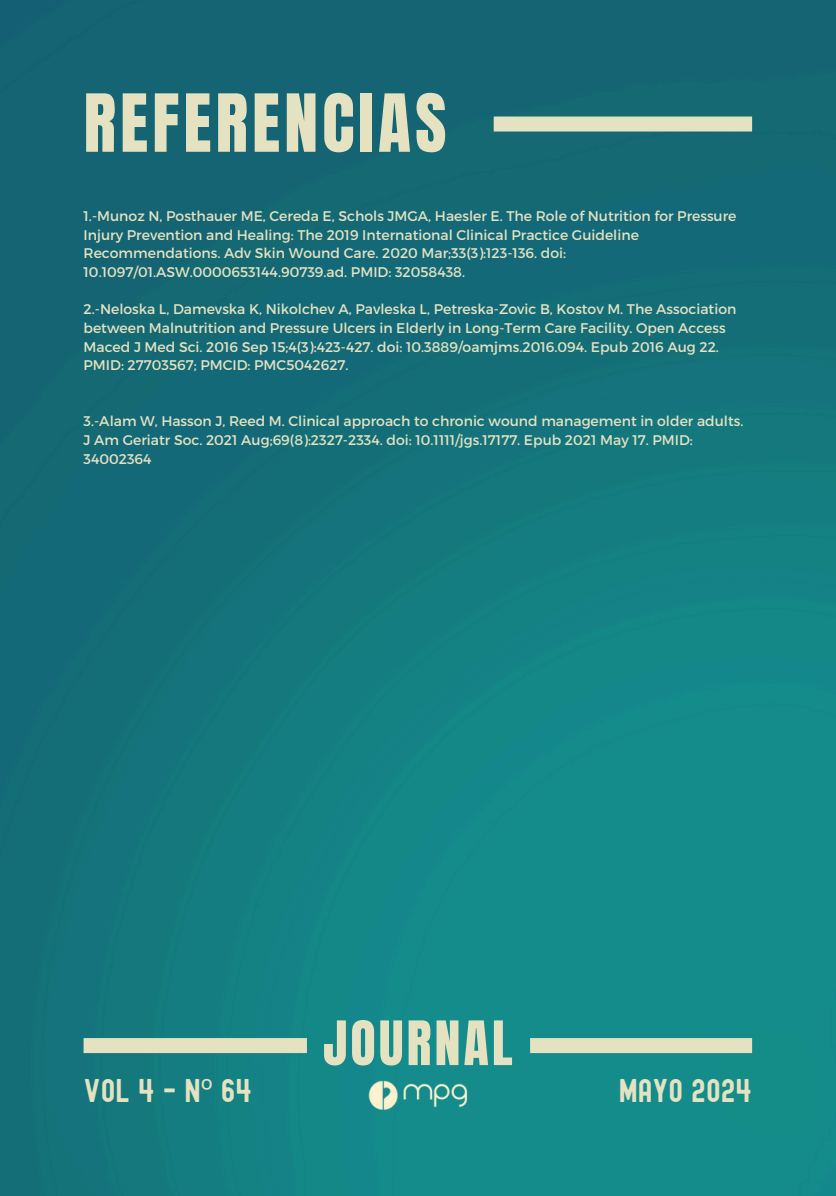
<style>
.page{position:relative;width:836px;height:1196px;background:#fff}
.page>*{position:absolute;margin:0;border:0;box-sizing:border-box;transform-origin:0 0}
.t1{font:68px "Anton";letter-spacing:.06em;color:#e4e2c1}
.t2{font:52px "Anton";letter-spacing:.06em;color:#e4e2c1}
.t3{font:32px "Edmund";color:#e4e2c1}
.t4{font:14px/18.6px "Montserrat";color:#e4e2c1}
.s1{font-family:"Noto Sans"}
</style>
<div class="page">
<img style="left:0;top:0;width:836px;height:1195px">
<div style="left:84px;top:1038px;width:223px;height:15px;background:#e4e2c1"></div>
<div style="left:530px;top:1038px;width:222px;height:15px;background:#e4e2c1"></div>
<div style="left:493px;top:116px;width:259px;height:15px;background:#e4e2c1"></div>
<img style="left:367px;top:1079px;width:101px;height:33px">
<p class="t1" style="left:84px;top:74px;width:364px">REFERENCIAS</p>
<p class="t4" style="left:84px;top:206px;width:654px">1.-Munoz N, Posthauer ME, Cereda E, Schols JMGA, Haesler E. The Role of Nutrition for Pressure Injury Prevention and Healing: The 2019 International Clinical Practice Guideline Recommendations. Adv Skin Wound Care. 2020 Mar;33(3):123-136. doi:<br>10.1097/01.ASW.0000653144.90739.ad. PMID: 32058438.</p>
<p class="t4" style="left:84px;top:299px;width:654px">2.-Neloska L, Damevska K, Nikolchev A, Pavleska L, Petreska-Zovic B, Kostov M. The Association between Malnutrition and Pressure Ulcers in Elderly in Long-Term Care Facility. Open Access Maced J Med Sci. 2016 Sep 15;4(3):423-427. doi: 10.3889/oamjms.2016.094. Epub 2016 Aug 22.<br>PMID: 27703567; PMCID: PMC5042627.</p>
<h3 class="t4" style="left:84px;top:411px;width:661px">3.-Alam W, Hasson J, Reed M. Clinical approach to chronic wound management in older adults.<br>J Am Geriatr Soc. 2021 Aug;69(8):2327-2334. doi: 10.1111/jgs.17177. Epub 2021 May 17. PMID:<br>34002364</h3>
<h1 class="t2" style="left:323px;top:1005px;width:191px">JOURNAL</h1>
<h2 class="t3" style="left:84px;top:1076px;width:170px">VOL 4 - N<span class="s1">º</span> 64</h2>
<p class="t3" style="left:618px;top:1076px;width:135px">MAYO 2024</p>
</div>
